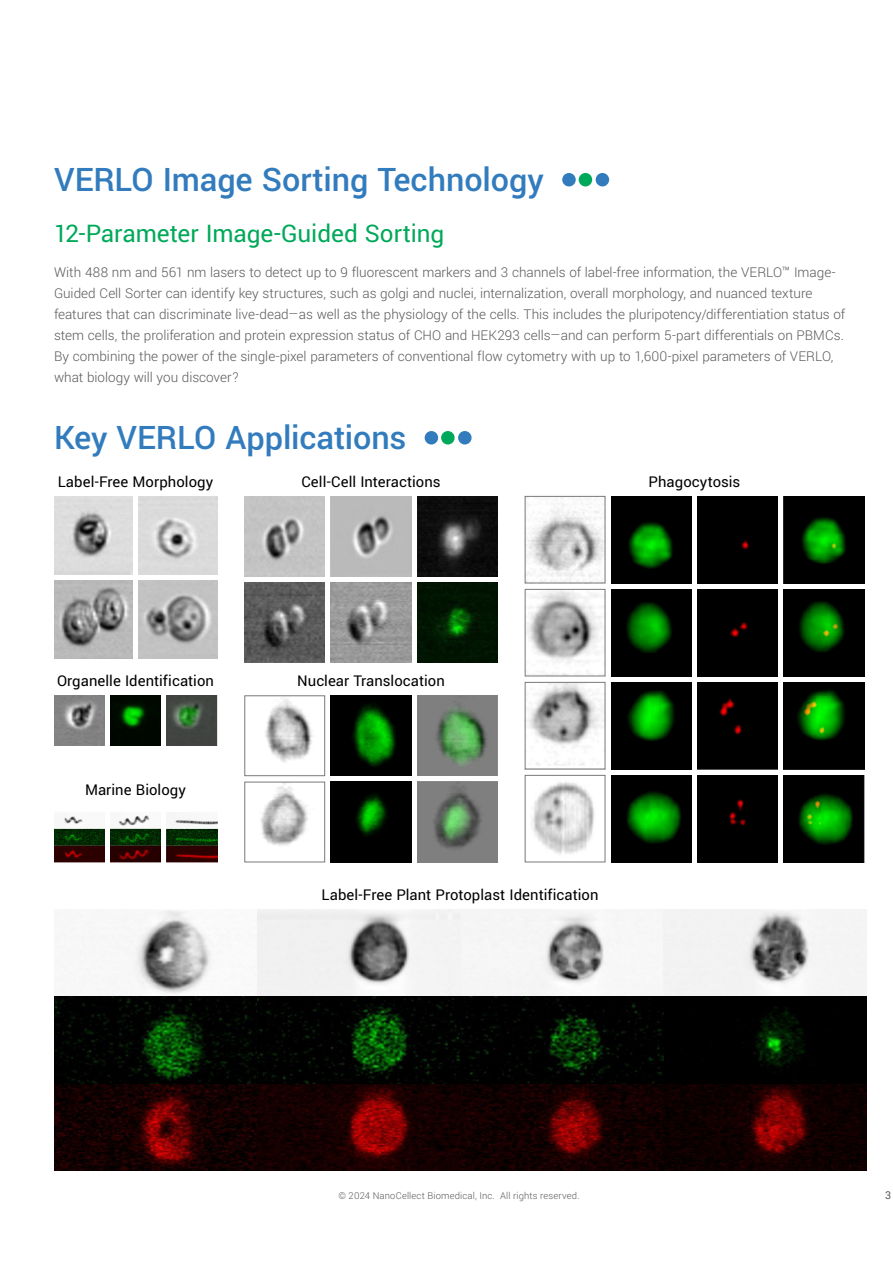
<style>
.page{position:relative;width:893px;height:1263px;background:#fff}
.page>*{position:absolute;margin:0;border:0;box-sizing:border-box;transform-origin:0 0}
.t1{font:500 36px "Yantramanav";letter-spacing:-.005em;color:#327cbe}
.t2{font:27px "Yantramanav";letter-spacing:-.005em;color:#00a95a}
.t3{font:16.5px "Yantramanav";color:#000}
.t4{font:300 15px/21px "Yantramanav";color:#58595b}
.t5{font:300 10.5px "Yantramanav";letter-spacing:.015em;color:#58595b}
</style>
<div class="page">
<div style="left:458px;top:431px;width:14px;height:13px;background:#327cbe;border-radius:50%"></div>
<div style="left:441px;top:431px;width:14px;height:13px;background:#00a95a;border-radius:50%"></div>
<div style="left:425px;top:431px;width:13px;height:13px;background:#327cbe;border-radius:50%"></div>
<div style="left:596px;top:173px;width:13px;height:13px;background:#327cbe;border-radius:50%"></div>
<div style="left:579px;top:173px;width:13px;height:13px;background:#00a95a;border-radius:50%"></div>
<div style="left:562px;top:173px;width:14px;height:13px;background:#327cbe;border-radius:50%"></div>
<img style="left:62px;top:909px;width:804px;height:261px">
<svg style="left:54px;top:1083px;width:203px;height:87px;background:#210101"></svg>
<svg style="left:663px;top:1083px;width:203px;height:87px;background:#1e0000"></svg>
<svg style="left:257px;top:1083px;width:203px;height:87px;background:#290001"></svg>
<svg style="left:54px;top:996px;width:203px;height:87px;background:#020e02"></svg>
<div style="left:663px;top:996px;width:203px;height:87px;background:#000"></div>
<svg style="left:257px;top:996px;width:203px;height:87px;background:#020e02"></svg>
<svg style="left:460px;top:996px;width:203px;height:87px;background:#010801"></svg>
<img style="left:54px;top:496px;width:79px;height:79px">
<img style="left:54px;top:580px;width:79px;height:79px">
<img style="left:54px;top:695px;width:50px;height:51px">
<img style="left:139px;top:496px;width:78px;height:79px">
<img style="left:139px;top:580px;width:78px;height:79px">
<img style="left:110px;top:695px;width:51px;height:51px">
<img style="left:167px;top:695px;width:50px;height:51px">
<img style="left:527px;top:498px;width:76px;height:83px">
<div style="left:525px;top:496px;width:80px;height:87px;border:1px solid #78797b"></div>
<img style="left:611px;top:496px;width:80px;height:87px">
<div style="left:697px;top:496px;width:81px;height:87px;background:#000"></div>
<img style="left:784px;top:496px;width:80px;height:87px">
<img style="left:527px;top:684px;width:76px;height:81px">
<div style="left:525px;top:682px;width:80px;height:87px;border:1px solid #78797b"></div>
<img style="left:611px;top:682px;width:80px;height:87px">
<div style="left:697px;top:682px;width:81px;height:87px;background:#000"></div>
<img style="left:784px;top:682px;width:80px;height:87px">
<img style="left:531px;top:782px;width:64px;height:73px">
<div style="left:525px;top:775px;width:80px;height:87px;border:1px solid #78797b"></div>
<img style="left:611px;top:775px;width:80px;height:87px">
<div style="left:697px;top:775px;width:81px;height:87px;background:#000"></div>
<img style="left:784px;top:775px;width:80px;height:87px">
<img style="left:527px;top:591px;width:76px;height:83px">
<div style="left:525px;top:589px;width:80px;height:87px;border:1px solid #78797b"></div>
<img style="left:611px;top:589px;width:80px;height:87px">
<div style="left:697px;top:589px;width:81px;height:87px;background:#000"></div>
<img style="left:784px;top:589px;width:80px;height:87px">
<img style="left:54px;top:816px;width:50px;height:46px">
<img style="left:110px;top:815px;width:51px;height:47px">
<img style="left:167px;top:819px;width:50px;height:43px">
<img style="left:245px;top:496px;width:80px;height:80px">
<img style="left:331px;top:496px;width:80px;height:80px">
<img style="left:417px;top:496px;width:80px;height:80px">
<img style="left:245px;top:582px;width:80px;height:81px">
<img style="left:331px;top:582px;width:80px;height:81px">
<img style="left:417px;top:582px;width:80px;height:81px">
<img style="left:265px;top:698px;width:48px;height:65px">
<div style="left:245px;top:696px;width:80px;height:80px;border:1px solid #78797b"></div>
<img style="left:260px;top:784px;width:48px;height:62px">
<div style="left:245px;top:782px;width:80px;height:80px;border:1px solid #78797b"></div>
<img style="left:331px;top:696px;width:80px;height:80px">
<img style="left:331px;top:782px;width:80px;height:80px">
<img style="left:417px;top:696px;width:80px;height:80px">
<img style="left:417px;top:782px;width:80px;height:80px">
<h1 class="t1" style="left:54px;top:157px;width:491px">VERLO Image Sorting Technology</h1>
<h2 class="t2" style="left:54px;top:217px;width:392px">12-Parameter Image-Guided Sorting</h2>
<p class="t4" style="left:54px;top:261px;width:793px">With 488 nm and 561 nm lasers to detect up to 9 fluorescent markers and 3 channels of label-free information, the VERLO™ Image-Guided Cell Sorter can identify key structures, such as golgi and nuclei, internalization, overall morphology, and nuanced texture features that can discriminate live-dead—as well as the physiology of the cells. This includes the pluripotency/differentiation status of stem cells, the proliferation and protein expression status of CHO and HEK293 cells—and can perform 5-part differentials on PBMCs.<br>By combining the power of the single-pixel parameters of conventional flow cytometry with up to 1,600-pixel parameters of VERLO, what biology will you discover?</p>
<h1 class="t1" style="left:54px;top:415px;width:354px">Key VERLO Applications</h1>
<p class="t3" style="left:58px;top:472px;width:157px">Label-Free Morphology</p>
<p class="t3" style="left:57px;top:671px;width:158px">Organelle Identification</p>
<p class="t3" style="left:85px;top:780px;width:102px">Marine Biology</p>
<p class="t3" style="left:301px;top:472px;width:141px">Cell-Cell Interactions</p>
<p class="t3" style="left:297px;top:671px;width:149px">Nuclear Translocation</p>
<p class="t3" style="left:649px;top:472px;width:93px">Phagocytosis</p>
<p class="t3" style="left:322px;top:885px;width:278px">Label-Free Plant Protoplast Identification</p>
<p class="t5" style="left:338px;top:1189px;width:243px">© 2024 NanoCellect Biomedical, Inc. All rights reserved.</p>
</div>
